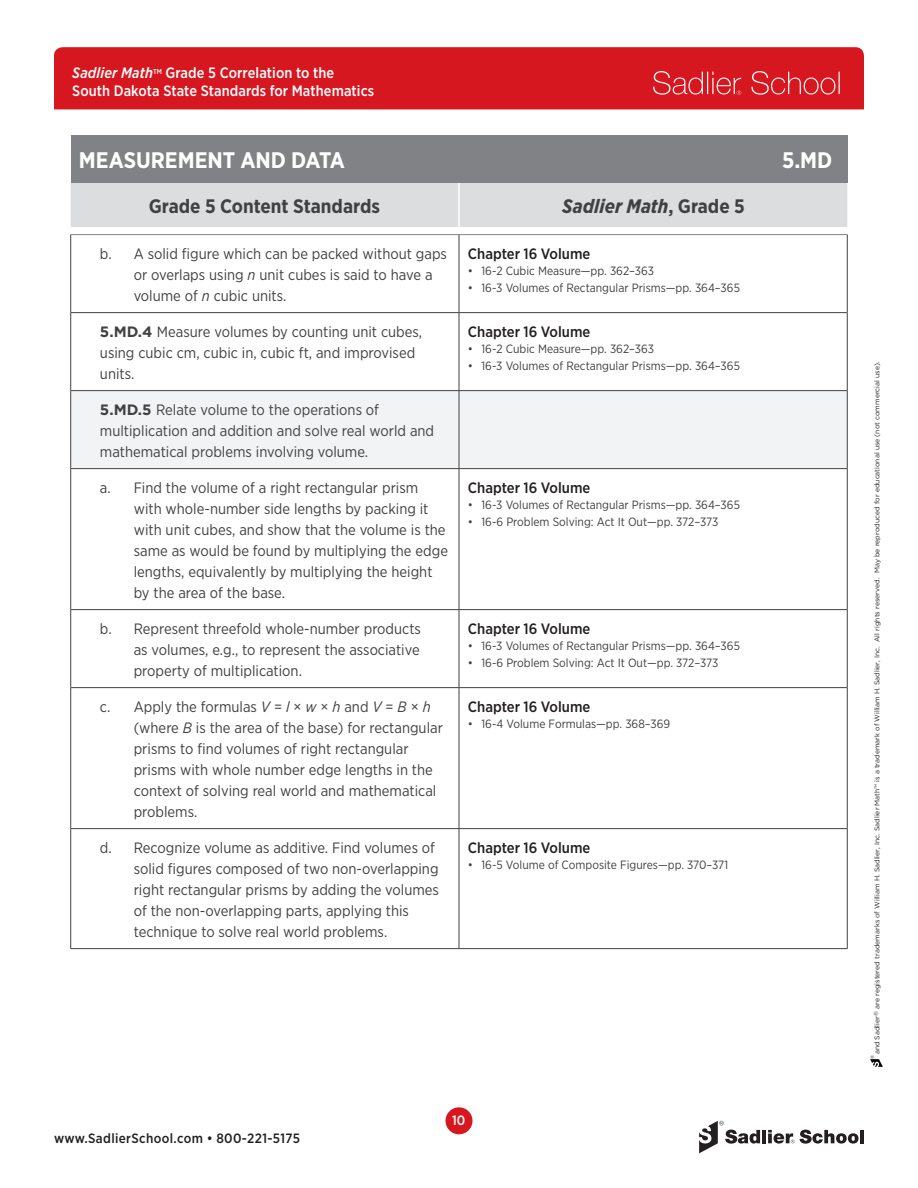
<style>
.page{position:relative;width:918px;height:1188px;background:#fff}
.page>*{position:absolute;margin:0;border:0;box-sizing:border-box;transform-origin:0 0}
.REAL_TITLES{font:700 22.5px "Gotham Narrow";color:#fff}
.Table_header{font:700 19.5px "Gotham Narrow";color:#414142}
.Table_header-2{font:italic 700 19.5px "Gotham Narrow";color:#414142}
.Standards{font:15px/21px "Gotham Narrow";color:#414142}
.Chapter_Head{font:500 15px "Gotham Narrow";color:#231f20}
.t1{font:500 15px/18px "Gotham Narrow";letter-spacing:.005em;color:#fff}
.t2{font:500 13.5px "Gotham Narrow";letter-spacing:.025em;color:#231f20}
.t3{font:500 13.5px "Gotham Narrow";color:#fff}
.AUDIT_citations{font:12px "Gotham Narrow";color:#414142}
.t4{font:6.9px "Gotham";color:#231f20}
.t5{font:4.8px "Gotham";color:#231f20}
.s1{font-style:italic}
.s2{font-style:normal}
.s3{font-family:"Gotham";font-weight:700}
</style>
<div class="page">
<div style="left:446px;top:1107px;width:27px;height:27px;background:#d7171f;border-radius:50%"></div>
<div style="left:54px;top:47px;width:810px;height:62px;background:#d7171f"></div>
<svg style="left:653px;top:71px;width:88px;height:24px"></svg>
<svg style="left:751px;top:71px;width:89px;height:24px"></svg>
<svg style="left:871px;top:1059px;width:12px;height:7px"></svg>
<svg style="left:699px;top:1121px;width:61px;height:32px"></svg>
<hr style="left:762px;top:1130px;width:4px;height:13px;background:#231f20">
<svg style="left:800px;top:1130px;width:59px;height:14px"></svg>
<hr style="left:860px;top:1130px;width:4px;height:13px;background:#231f20">
<svg style="left:768px;top:1130px;width:26px;height:14px"></svg>
<div style="left:71px;top:136px;width:776px;height:47px;background:#808285"></div>
<div style="left:71px;top:183px;width:776px;height:44px;background:#dcdddf"></div>
<div style="left:71px;top:391px;width:776px;height:77px;background:#f2f3f4"></div>
<hr style="left:70px;top:313px;width:1px;height:78px;background:#414142">
<hr style="left:70px;top:391px;width:1px;height:78px;background:#414142">
<hr style="left:70px;top:469px;width:1px;height:141px;background:#414142">
<hr style="left:70px;top:610px;width:1px;height:78px;background:#414142">
<hr style="left:70px;top:688px;width:1px;height:141px;background:#414142">
<hr style="left:70px;top:829px;width:1px;height:119px;background:#414142">
<hr style="left:459px;top:313px;width:1px;height:77px;background:#414142">
<hr style="left:847px;top:313px;width:1px;height:77px;background:#414142">
<hr style="left:459px;top:391px;width:1px;height:77px;background:#414142">
<hr style="left:847px;top:391px;width:1px;height:77px;background:#414142">
<hr style="left:459px;top:469px;width:1px;height:140px;background:#414142">
<hr style="left:847px;top:469px;width:1px;height:140px;background:#414142">
<hr style="left:459px;top:610px;width:1px;height:77px;background:#414142">
<hr style="left:847px;top:610px;width:1px;height:77px;background:#414142">
<hr style="left:459px;top:688px;width:1px;height:140px;background:#414142">
<hr style="left:847px;top:688px;width:1px;height:140px;background:#414142">
<hr style="left:459px;top:829px;width:1px;height:119px;background:#414142">
<hr style="left:847px;top:829px;width:1px;height:119px;background:#414142">
<hr style="left:71px;top:390px;width:388px;height:1px;background:#414142">
<hr style="left:459px;top:390px;width:389px;height:1px;background:#414142">
<hr style="left:71px;top:468px;width:388px;height:1px;background:#414142">
<hr style="left:459px;top:468px;width:389px;height:1px;background:#414142">
<hr style="left:71px;top:609px;width:388px;height:1px;background:#414142">
<hr style="left:459px;top:609px;width:389px;height:1px;background:#414142">
<hr style="left:71px;top:687px;width:388px;height:1px;background:#414142">
<hr style="left:459px;top:687px;width:389px;height:1px;background:#414142">
<hr style="left:71px;top:828px;width:388px;height:1px;background:#414142">
<hr style="left:459px;top:828px;width:389px;height:1px;background:#414142">
<hr style="left:70px;top:948px;width:389px;height:1px;background:#414142">
<hr style="left:459px;top:948px;width:389px;height:1px;background:#414142">
<hr style="left:70px;top:234px;width:389px;height:1px;background:#808285">
<hr style="left:459px;top:234px;width:389px;height:1px;background:#808285">
<hr style="left:70px;top:235px;width:1px;height:77px;background:#414142">
<hr style="left:459px;top:235px;width:1px;height:77px;background:#414142">
<hr style="left:847px;top:235px;width:1px;height:78px;background:#414142">
<hr style="left:458px;top:183px;width:2px;height:44px;background:#fff">
<hr style="left:70px;top:312px;width:389px;height:1px;background:#414142">
<hr style="left:459px;top:312px;width:388px;height:1px;background:#414142">
<p class="t1" style="left:72px;top:63px;width:304px"><span class="s1">Sadlier Math</span><sup>TM</sup> Grade 5 Correlation to the<br>South Dakota State Standards for Mathematics</p>
<p class="REAL_TITLES" style="left:79px;top:146px;width:267px">MEASUREMENT AND DATA</p>
<p class="REAL_TITLES" style="left:782px;top:146px;width:52px">5.MD</p>
<p class="Table_header" style="left:149px;top:193px;width:233px">Grade 5 Content Standards</p>
<p class="Table_header-2" style="left:562px;top:193px;width:184px">Sadlier Math<span class="s2">, Grade 5</span></p>
<p class="Standards" style="left:134px;top:243px;width:315px;text-indent:-34px">b. A solid figure which can be packed without gaps or overlaps using <span class="s1">n</span> unit cubes is said to have a volume of <span class="s1">n</span> cubic units.</p>
<p class="Chapter_Head" style="left:468px;top:244px;width:124px">Chapter 16 Volume</p>
<p class="AUDIT_citations" style="left:468px;top:264px;width:188px">• 16-2 Cubic Measure—pp. 362–363</p>
<p class="AUDIT_citations" style="left:468px;top:280px;width:274px">• 16-3 Volumes of Rectangular Prisms—pp. 364–365</p>
<p class="Standards" style="left:100px;top:321px;width:324px"><span class="s3">5.MD.4</span> Measure volumes by counting unit cubes, using cubic cm, cubic in, cubic ft, and improvised units.</p>
<p class="Chapter_Head" style="left:468px;top:322px;width:124px">Chapter 16 Volume</p>
<p class="AUDIT_citations" style="left:468px;top:342px;width:188px">• 16-2 Cubic Measure—pp. 362–363</p>
<p class="AUDIT_citations" style="left:468px;top:358px;width:274px">• 16-3 Volumes of Rectangular Prisms—pp. 364–365</p>
<p class="Standards" style="left:100px;top:399px;width:336px"><span class="s3">5.MD.5</span> Relate volume to the operations of multiplication and addition and solve real world and mathematical problems involving volume.</p>
<p class="Standards" style="left:134px;top:477px;width:316px;text-indent:-34px">a. Find the volume of a right rectangular prism with whole-number side lengths by packing it with unit cubes, and show that the volume is the same as would be found by multiplying the edge lengths, equivalently by multiplying the height by the area of the base.</p>
<p class="Chapter_Head" style="left:468px;top:478px;width:124px">Chapter 16 Volume</p>
<p class="AUDIT_citations" style="left:468px;top:498px;width:274px">• 16-3 Volumes of Rectangular Prisms—pp. 364–365</p>
<p class="AUDIT_citations" style="left:468px;top:514px;width:252px">• 16-6 Problem Solving: Act It Out—pp. 372–373</p>
<p class="Standards" style="left:134px;top:618px;width:289px;text-align:justify;text-indent:-34px">b. Represent threefold whole-number products as volumes, e.g., to represent the associative property of multiplication.</p>
<p class="Chapter_Head" style="left:468px;top:619px;width:124px">Chapter 16 Volume</p>
<p class="AUDIT_citations" style="left:468px;top:639px;width:274px">• 16-3 Volumes of Rectangular Prisms—pp. 364–365</p>
<p class="AUDIT_citations" style="left:468px;top:655px;width:252px">• 16-6 Problem Solving: Act It Out—pp. 372–373</p>
<p class="Standards" style="left:134px;top:696px;width:311px;text-indent:-34px">c. Apply the formulas <span class="s1">V</span> = <span class="s1">l</span> × <span class="s1">w</span> × <span class="s1">h</span> and <span class="s1">V</span> = <span class="s1">B</span> × <span class="s1">h </span>(where <span class="s1">B</span> is the area of the base) for rectangular prisms to find volumes of right rectangular prisms with whole number edge lengths in the context of solving real world and mathematical problems.</p>
<p class="Chapter_Head" style="left:468px;top:697px;width:124px">Chapter 16 Volume</p>
<p class="AUDIT_citations" style="left:468px;top:717px;width:204px">• 16-4 Volume Formulas—pp. 368–369</p>
<p class="Standards" style="left:134px;top:837px;width:307px;text-indent:-34px">d. Recognize volume as additive. Find volumes of solid figures composed of two non-overlapping right rectangular prisms by adding the volumes of the non-overlapping parts, applying this technique to solve real world problems.</p>
<p class="Chapter_Head" style="left:468px;top:838px;width:124px">Chapter 16 Volume</p>
<p class="AUDIT_citations" style="left:468px;top:858px;width:262px">• 16-5 Volume of Composite Figures—pp. 370–371</p>
<p class="t2" style="left:54px;top:1129px;width:248px">www.SadlierSchool.com • 800-221-5175</p>
<p class="t3" style="left:452px;top:1112px;width:15px">10</p>
<p class="t4" style="left:873px;top:1054px;width:694px;rotate:-90deg">and Sadlier<sup>®</sup> are registered trademarks of William H. Sadlier, Inc. Sadlier Math™ is a trademark of William H. Sadlier, Inc. All rights reserved. May be reproduced for educational use (not commercial use).</p>
<p class="t5" style="left:869px;top:1059px;width:6px;rotate:-90deg">®</p>
</div>
